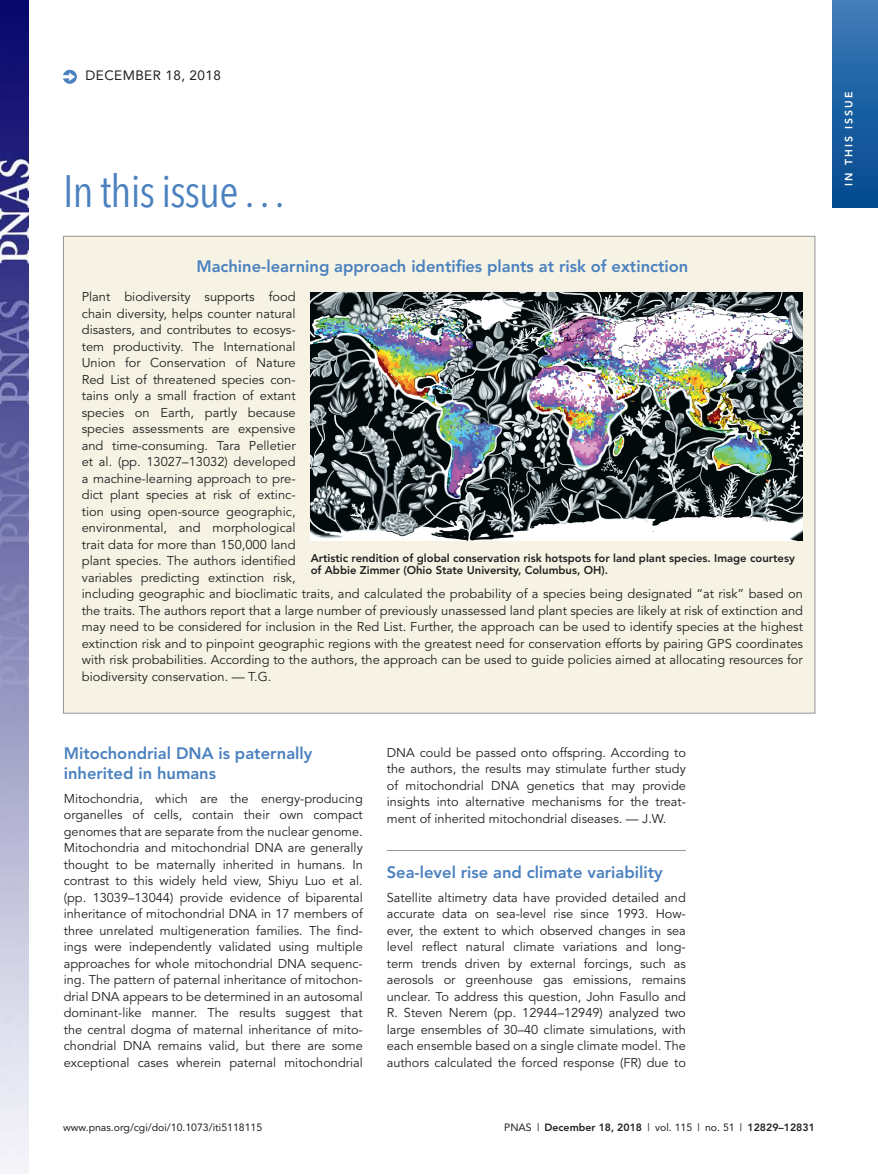
<style>
.page{position:relative;width:878px;height:1175px;background:#fff}
.page>*{position:absolute;margin:0;border:0;box-sizing:border-box;transform-origin:0 0}
.t1{font:condensed 45px "Avenir Next LT Pro";letter-spacing:-.02em;color:#4a81be}
.t2{font:800 16.5px/19.5px "Avenir";color:#4a81be}
.t3{font:13.5px "Avenir";letter-spacing:.03em;color:#231f20}
.t4{font:12.75px/16.5px "Avenir";color:#231f20;text-align:justify}
.t5{font:800 11.25px/12.3px "Avenir";color:#231f20}
.t6{font:800 10.5px "Avenir";color:#231f20}
.t7{font:10.5px "Avenir";color:#231f20}
.t8{font:800 10.5px "Avenir";letter-spacing:.2em;color:#fff}
.s1{font-weight:400}
</style>
<div class="page">
<img style="left:0;top:0;width:28px;height:1173px">
<svg style="left:63px;top:70px;width:14px;height:14px"></svg>
<div style="left:832px;top:0;width:46px;height:207px;background:linear-gradient(to bottom,#3f7bb9,#00488e)"></div>
<div style="left:63px;top:236px;width:752px;height:477px;background:#f6f3e5;border:1px solid #939598"></div>
<hr style="left:387px;top:850px;width:299px;height:1px;background:#939598">
<img style="left:310px;top:292px;width:492px;height:248px">
<p class="t3" style="left:86px;top:68px;width:137px">DECEMBER 18, 2018</p>
<h1 class="t1" style="left:63px;top:164px;width:223px">In this issue . . .</h1>
<p class="t2" style="left:196px;top:256px;width:493px">Machine-learning approach identifies plants at risk of extinction</p>
<p class="t4" style="left:82px;top:289px;width:722px;text-align:left">Plant biodiversity supports food<br>chain diversity, helps counter natural<br>disasters, and contributes to ecosys-<br>tem productivity. The International<br>Union for Conservation of Nature<br>Red List of threatened species con-<br>tains only a small fraction of extant<br>species on Earth, partly because<br>species assessments are expensive<br>and time-consuming. Tara Pelletier<br>et al. (pp. 13027–13032) developed<br>a machine-learning approach to pre-<br>dict plant species at risk of extinc-<br>tion using open-source geographic,<br>environmental, and morphological<br>trait data for more than 150,000 land<br>plant species. The authors identified<br>variables predicting extinction risk,<br>including geographic and bioclimatic traits, and calculated the probability of a species being designated “at risk” based on the traits. The authors report that a large number of previously unassessed land plant species are likely at risk of extinction and may need to be considered for inclusion in the Red List. Further, the approach can be used to identify species at the highest extinction risk and to pinpoint geographic regions with the greatest need for conservation efforts by pairing GPS coordinates with risk probabilities. According to the authors, the approach can be used to guide policies aimed at allocating resources for biodiversity conservation. — T.G.</p>
<p class="t5" style="left:310px;top:551px;width:485px">Artistic rendition of global conservation risk hotspots for land plant species. Image courtesy of Abbie Zimmer (Ohio State University, Columbus, OH).</p>
<p class="t2" style="left:64px;top:744px;width:250px">Mitochondrial DNA is paternally inherited in humans</p>
<p class="t4" style="left:64px;top:790px;width:300px">Mitochondria, which are the energy-producing organelles of cells, contain their own compact genomes that are separate from the nuclear genome.<br>Mitochondria and mitochondrial DNA are generally thought to be maternally inherited in humans. In contrast to this widely held view, Shiyu Luo et al. (pp. 13039–13044) provide evidence of biparental inheritance of mitochondrial DNA in 17 members of three unrelated multigeneration families. The find&shy;ings were independently validated using multiple approaches for whole mitochondrial DNA sequenc&shy;ing. The pattern of paternal inheritance of mitochon&shy;drial DNA appears to be determined in an autosomal dominant-like manner. The results suggest that the central dogma of maternal inheritance of mito&shy;chondrial DNA remains valid, but there are some exceptional cases wherein paternal mitochondrial</p>
<p class="t4" style="left:387px;top:744px;width:300px">DNA could be passed onto offspring. According to the authors, the results may stimulate further study of mitochondrial DNA genetics that may provide insights into alternative mechanisms for the treat&shy;ment of inherited mitochondrial diseases. — J.W.</p>
<p class="t2" style="left:387px;top:862px;width:277px">Sea-level rise and climate variability</p>
<p class="t4" style="left:387px;top:889px;width:300px">Satellite altimetry data have provided detailed and accurate data on sea-level rise since 1993. How&shy;ever, the extent to which observed changes in sea level reflect natural climate variations and long&shy;term trends driven by external forcings, such as aerosols or greenhouse gas emissions, remains unclear. To address this question, John Fasullo and R. Steven Nerem (pp. 12944–12949) analyzed two large ensembles of 30–40 climate simulations, with each ensemble based on a single climate model. The authors calculated the forced response (FR) due to</p>
<p class="t7" style="left:63px;top:1121px;width:201px">www.pnas.org/cgi/doi/10.1073/iti5118115</p>
<p class="t6" style="left:504px;top:1121px;width:312px"><span class="s1">PNAS |</span> December 18, 2018 <span class="s1">| vol. 115 | no. 51 |</span> 12829–12831</p>
<p class="t8" style="left:842px;top:186px;width:96px;rotate:-90deg">IN THIS ISSUE</p>
</div>
